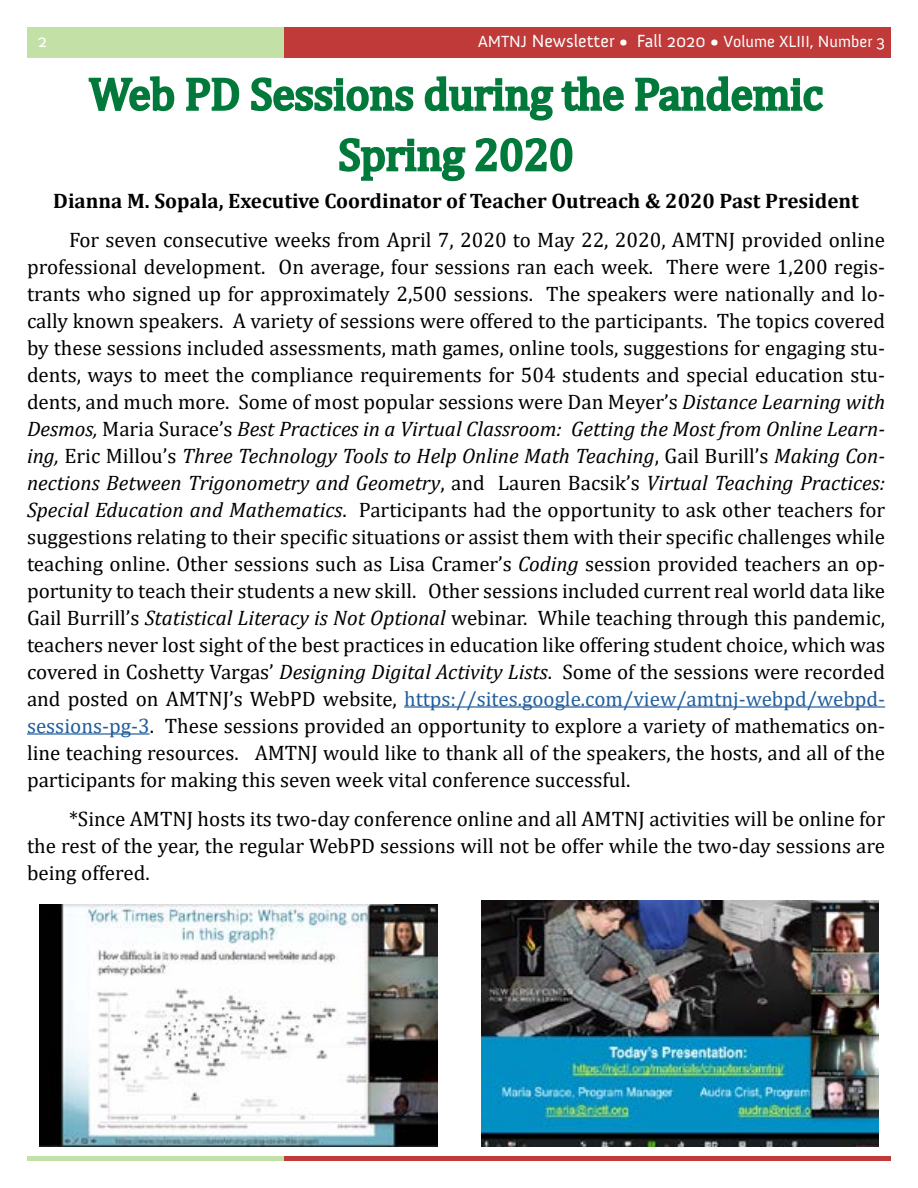
<style>
.page{position:relative;width:918px;height:1188px;background:#fff}
.page>*{position:absolute;margin:0;border:0;box-sizing:border-box;transform-origin:0 0}
.t1{font:45px/60.6px "Cambria";color:#00793a;text-align:center}
.t2{font:21px/27px "Cambria";color:#000;text-align:justify}
.t3{font:21px/27px "Cambria Math";color:#000;text-align:justify}
.t4{font:700 21px "Cambria";color:#000}
.t5{font:18px "Anivers";color:#fff}
.t6{font:16.5px "Anivers";color:#fff}
.s1{font-size:18px}
.s2{font-style:italic}
.s3{font-family:"Cambria Math"}
.s4{color:#215e9e}
</style>
<div class="page">
<div style="left:284px;top:27px;width:607px;height:30px;background:#c03a39"></div>
<div style="left:27px;top:27px;width:257px;height:30px;background:#c3e0a6"></div>
<div style="left:284px;top:1156px;width:607px;height:5px;background:#c03a39"></div>
<div style="left:27px;top:1156px;width:257px;height:5px;background:#c3e0a6"></div>
<hr style="left:404px;top:706px;width:481px;height:2px;background:#215e9e">
<hr style="left:27px;top:733px;width:123px;height:2px;background:#215e9e">
<svg style="left:88px;top:76px;width:87px;height:36px"></svg>
<svg style="left:186px;top:77px;width:54px;height:34px"></svg>
<svg style="left:251px;top:77px;width:163px;height:35px"></svg>
<svg style="left:424px;top:76px;width:200px;height:45px"></svg>
<svg style="left:635px;top:76px;width:189px;height:36px"></svg>
<svg style="left:339px;top:138px;width:127px;height:44px"></svg>
<svg style="left:475px;top:138px;width:98px;height:34px"></svg>
<img style="left:39px;top:905px;width:399px;height:242px">
<img style="left:482px;top:901px;width:397px;height:246px">
<p class="t5" style="left:38px;top:31px;width:11px">2</p>
<p class="t6" style="left:478px;top:33px;width:409px">AMTNJ <span class="s1">Newsletter • Fall 2020 •</span> Volume XLIII, Number 3</p>
<h1 class="t1" style="left:90px;top:63px;width:734px">Web PD Sessions during the Pandemic<br>Spring 2020</h1>
<p class="t4" style="left:53px;top:186px;width:807px">Dianna M. Sopala, Executive Coordinator of Teacher Outreach &amp; 2020 Past President</p>
<p class="t2" style="left:27px;top:226px;width:860px;text-indent:42px">For seven consecutive weeks from April 7, 2020 to May 22, 2020, AMTNJ provided online professional development. On average, four sessions ran each week. There were 1,200 regis&shy;trants who signed up for approximately 2,500 sessions. The speakers were nationally and lo&shy;cally known speakers. A variety of sessions were offered to the participants. The topics covered by these sessions included assessments, math games, online tools, suggestions for engaging stu&shy;dents, ways to meet the compliance requirements for 504 students and special education stu&shy;dents, and much more. Some of most popular sessions were Dan Meyer’s <span class="s2">Distance Learning with Desmos,</span> Maria Surace’s <span class="s2">Best Practices in a Virtual Classroom: Getting the Most from Online Learn&shy;ing,</span> Eric Millou’s <span class="s2">Three Technology Tools to Help Online Math Teaching</span>, Gail Burill’s <span class="s2">Making Con&shy;nections Between Trigonometry and Geometry</span>, and Lauren Bacsik’s <span class="s2">Virtual Teaching Practices:<br>Special Education and Mathematics</span>. Participants had the opportunity to ask other teachers for suggestions relating to their specific situations or assist them with their specific challenges while teaching online. Other sessions such as Lisa Cramer’s <span class="s2">Coding</span> session provided teachers an op&shy;portunity to teach their students a new skill. Other sessions included current real world data like Gail Burrill’s <span class="s2">Statistical Literacy is Not Optional</span> webinar. While teaching through this pandemic, teachers never lost sight of the best practices in education like offering student choice, which was covered in Coshetty Vargas’ <span class="s2">Designing Digital Activity Lists</span>. Some of the sessions were <span class="s3">recorded</span></p>
<p class="t3" style="left:27px;top:685px;width:860px">and posted on AMTNJ’s WebPD website, <span class="s4">https://sites.google.com/view/amtnj-webpd/webpd&shy;sessions-pg-3</span>. These sessions provided an opportunity to explore a variety of mathematics on&shy;line teaching resources. AMTNJ would like to thank all of the speakers, the hosts, and all of the participants for making this seven week vital conference successful.</p>
<p class="t3" style="left:27px;top:805px;width:860px;text-indent:42px">*Since AMTNJ hosts its two-day conference online and all AMTNJ activities will be online for the rest of the year, the regular WebPD sessions will not be offer while the two-day sessions are being offered.</p>
</div>
